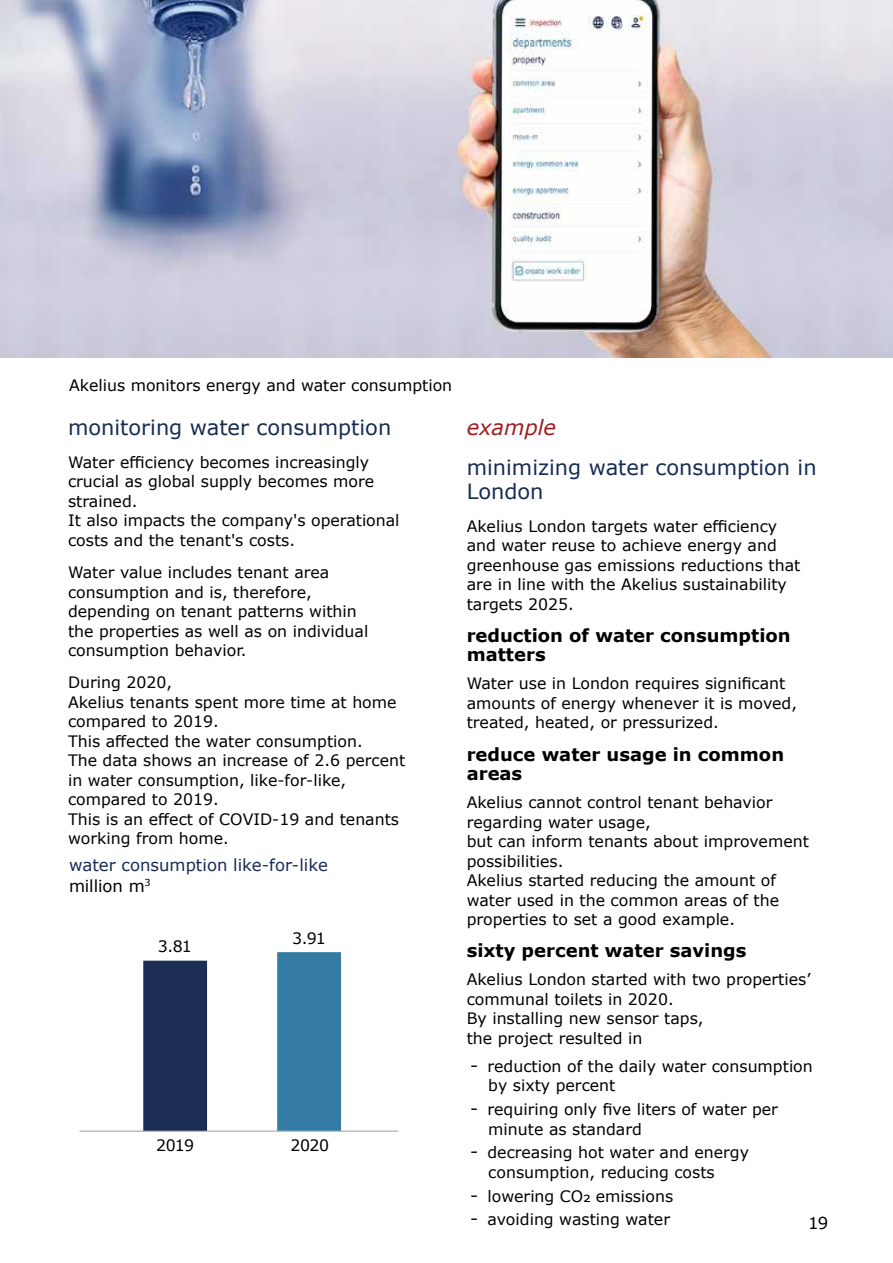
<style>
.page{position:relative;width:893px;height:1263px;background:#fff}
.page>*{position:absolute;margin:0;border:0;box-sizing:border-box;transform-origin:0 0}
.t1{font:21px/24px "Verdana";color:#172b53}
.t2{font:italic 21px "Verdana";color:#9f1d22}
.t3{font:700 18px/19.5px "Verdana";color:#000}
.t4{font:16.5px/21px "Verdana";color:#172b53}
.t5{font:16.5px "Verdana";color:#000}
.t6{font:15.75px/19.5px "Verdana";color:#000}
.s1{color:#000}
.s2{font-size:18px}
</style>
<div class="page">
<hr style="left:79px;top:1131px;width:319px;height:1px;background:#9d9d9c">
<div style="left:143px;top:961px;width:64px;height:170px;background:#1c2e54"></div>
<div style="left:277px;top:952px;width:64px;height:179px;background:#347ba4"></div>
<img style="left:0;top:0;width:893px;height:358px">
<p class="t6" style="left:69px;top:375px;width:385px">Akelius monitors energy and water consumption</p>
<h1 class="t1" style="left:68px;top:416px;width:325px">monitoring water consumption</h1>
<p class="t6" style="left:68px;top:452px;width:333px">Water efficiency becomes increasingly crucial as global supply becomes more strained.<br>It also impacts the company's operational costs and the tenant's costs.</p>
<p class="t6" style="left:68px;top:562px;width:302px">Water value includes tenant area consumption and is, therefore, depending on tenant patterns within the properties as well as on individual consumption behavior.</p>
<p class="t6" style="left:68px;top:673px;width:339px">During 2020,<br>Akelius tenants spent more time at home compared to 2019.<br>This affected the water consumption.<br>The data shows an increase of 2.6 percent in water consumption, like-for-like, compared to 2019.<br>This is an effect of COVID-19 and tenants working from home.</p>
<p class="t4" style="left:69px;top:854px;width:260px">water consumption like-for-like <span class="s1">million m</span><sup>3</sup></p>
<p class="t6" style="left:158px;top:936px;width:36px">3.81</p>
<p class="t6" style="left:292px;top:928px;width:35px">3.91</p>
<p class="t6" style="left:156px;top:1136px;width:39px">2019</p>
<p class="t6" style="left:290px;top:1136px;width:40px">2020</p>
<h1 class="t2" style="left:467px;top:413px;width:91px">example</h1>
<h1 class="t1" style="left:467px;top:455px;width:351px">minimizing water consumption in<br>London</h1>
<p class="t6" style="left:467px;top:516px;width:335px">Akelius London targets water efficiency and water reuse to achieve energy and greenhouse gas emissions reductions that are in line with the Akelius sustainability targets 2025.</p>
<p class="t3" style="left:467px;top:625px;width:326px">reduction of water consumption matters</p>
<p class="t6" style="left:467px;top:674px;width:332px">Water use in London requires significant amounts of energy whenever it is moved, treated, heated, or pressurized.</p>
<p class="t3" style="left:467px;top:744px;width:319px">reduce water usage in common areas</p>
<p class="t6" style="left:467px;top:792px;width:344px">Akelius cannot control tenant behavior regarding water usage,<br>but can inform tenants about improvement possibilities.<br>Akelius started reducing the amount of water used in the common areas of the properties to set a good example.</p>
<p class="t3" style="left:467px;top:941px;width:281px">sixty percent water savings</p>
<p class="t6" style="left:467px;top:970px;width:345px">Akelius London started with two properties’ communal toilets in 2020.<br>By installing new sensor taps,<br>the project resulted in</p>
<p class="t6" style="left:488px;top:1056px;width:326px;text-indent:-18px"><span class="s2">-</span> reduction of the daily water consumption by sixty percent</p>
<p class="t6" style="left:488px;top:1099px;width:291px;text-indent:-18px"><span class="s2">-</span> requiring only five liters of water per minute as standard</p>
<p class="t6" style="left:488px;top:1143px;width:262px;text-indent:-18px"><span class="s2">-</span> decreasing hot water and energy consumption, reducing costs</p>
<p class="t6" style="left:470px;top:1186px;width:204px"><span class="s2">-</span> lowering CO2 emissions</p>
<p class="t6" style="left:470px;top:1210px;width:201px"><span class="s2">-</span> avoiding wasting water</p>
<p class="t5" style="left:808px;top:1212px;width:22px">19</p>
</div>
